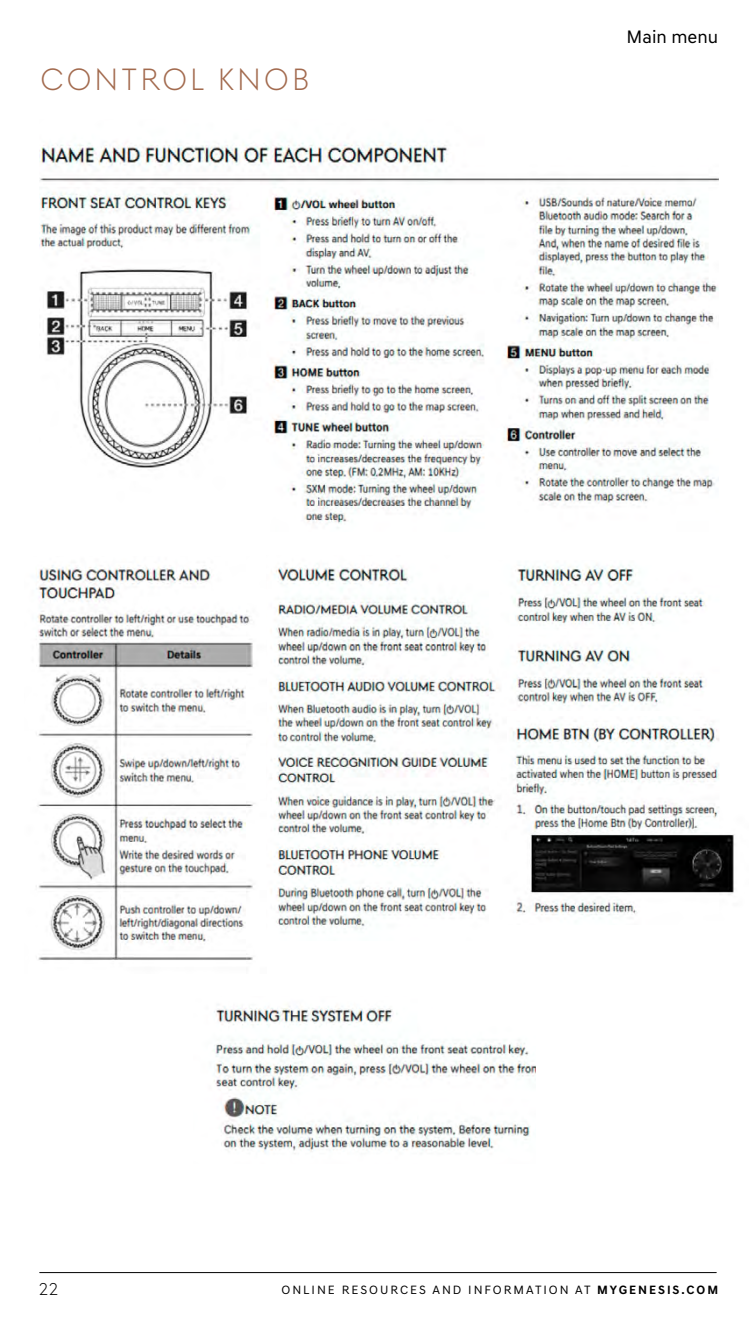
<style>
.page{position:relative;width:756px;height:1323px;background:#fff}
.page>*{position:absolute;margin:0;border:0;box-sizing:border-box;transform-origin:0 0}
.t1{font:300 31.5px "Genesis Sans Head";letter-spacing:.1em;color:#a36b4f}
.t2{font:18.38px "Genesis Sans Text";color:#000}
.t3{font:300 17.5px "Genesis Sans Head";color:#000}
.t4{font:12.25px "Genesis Sans Text";letter-spacing:.16em;color:#000}
.s1{font-weight:700}
</style>
<div class="page">
<hr style="left:40px;top:1272px;width:676px;height:1px;background:#000">
<img style="left:39px;top:141px;width:679px;height:382px">
<img style="left:36px;top:565px;width:219px;height:395px">
<img style="left:213px;top:1006px;width:322px;height:148px">
<img style="left:271px;top:563px;width:226px;height:367px">
<img style="left:497px;top:565px;width:208px;height:141px">
<img style="left:513px;top:724px;width:221px;height:192px">
<h1 class="t1" style="left:40px;top:62px;width:270px">CONTROL KNOB</h1>
<h2 class="t2" style="left:627px;top:25px;width:93px">Main menu</h2>
<h3 class="t3" style="left:39px;top:1279px;width:20px">22</h3>
<p class="t4" style="left:282px;top:1282px;width:438px">ONLINE RESOURCES AND INFORMATION AT <span class="s1">MYGENESIS.COM</span></p>
</div>
